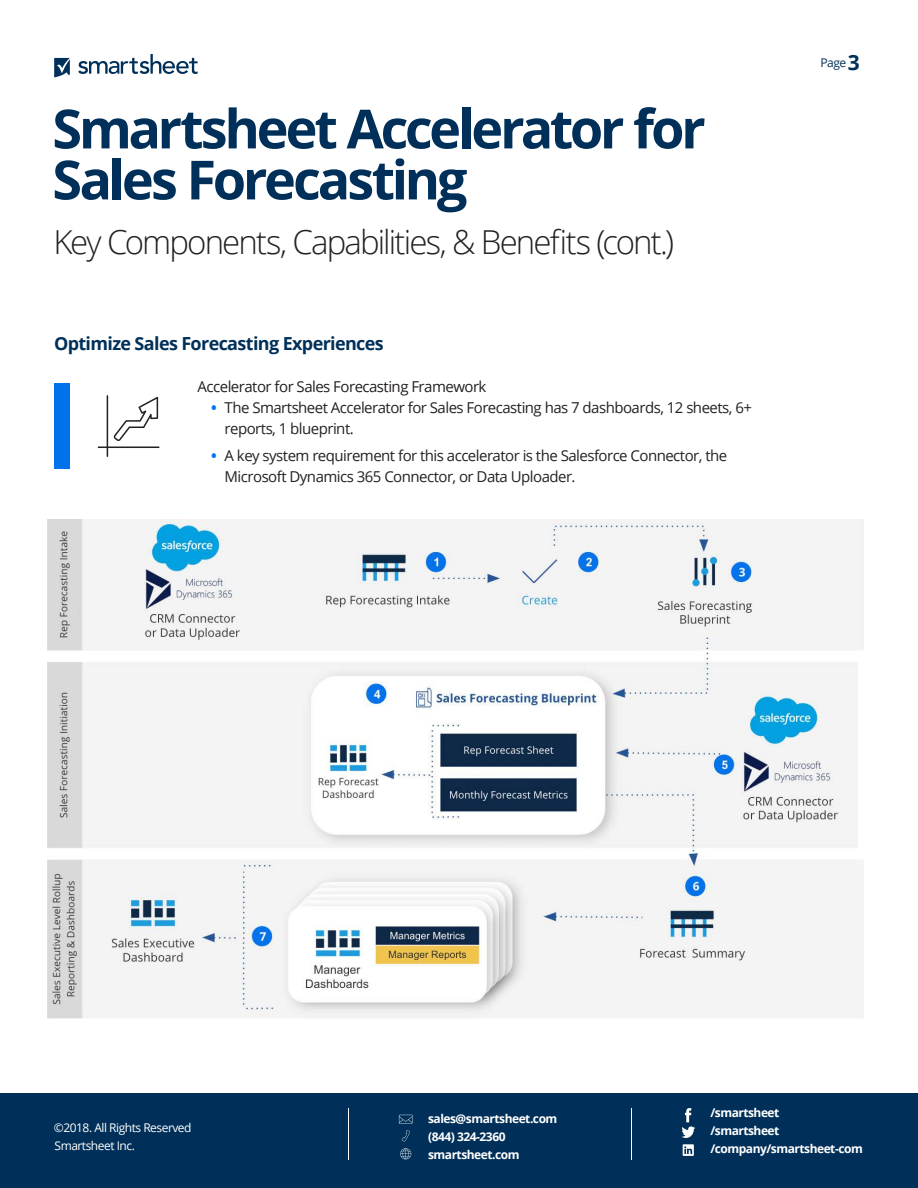
<style>
.page{position:relative;width:918px;height:1188px;background:#fff}
.page>*{position:absolute;margin:0;border:0;box-sizing:border-box;transform-origin:0 0}
.Page_Header{font:700 54px/51px "Open Sans";letter-spacing:-.06em;color:#003059}
.Page_Sub-Header{font:300 33px "Open Sans";letter-spacing:-.06em;color:#222}
.Section_Title{font:700 18px "Open Sans";letter-spacing:-.035em;color:#003059}
.t1{font:15px/21px "Open Sans";letter-spacing:-.035em;color:#222}
.Section_Title-2{font:15px "Open Sans";letter-spacing:-.035em;color:#231f20}
.t2{font:700 12px/18px "Open Sans";letter-spacing:-.04em;color:#fff}
.t3{font:12px/18px "Open Sans";letter-spacing:-.04em;color:#fff}
.t4{font:12px "Open Sans";color:#003059}
.s1{font-weight:700;color:#0073ec}
.s2{font-weight:700;font-size:21px}
</style>
<div class="page">
<div style="left:0;top:1093px;width:918px;height:95px;background:#003059"></div>
<svg style="left:78px;top:54px;width:120px;height:20px"></svg>
<svg style="left:54px;top:58px;width:16px;height:19px"></svg>
<svg style="left:98px;top:395px;width:61px;height:62px"></svg>
<img style="left:48px;top:520px;width:816px;height:499px">
<div style="left:54px;top:383px;width:16px;height:86px;background:#0073ec"></div>
<hr style="left:348px;top:1108px;width:1px;height:51px;background:#fff">
<hr style="left:631px;top:1108px;width:1px;height:51px;background:#fff">
<svg style="left:681px;top:1108px;width:14px;height:30px"></svg>
<svg style="left:683px;top:1144px;width:11px;height:12px"></svg>
<svg style="left:399px;top:1115px;width:13px;height:9px"></svg>
<svg style="left:402px;top:1130px;width:8px;height:11px"></svg>
<svg style="left:400px;top:1148px;width:11px;height:11px"></svg>
<p class="Page_Header" style="left:52px;top:102px;width:655px">Smartsheet Accelerator for<br>Sales Forecasting</p>
<p class="Page_Sub-Header" style="left:53px;top:220px;width:622px">Key Components, Capabilities, &amp; Benefits (cont.)</p>
<p class="Section_Title" style="left:54px;top:331px;width:331px">Optimize Sales Forecasting Experiences</p>
<p class="Section_Title-2" style="left:198px;top:376px;width:290px">Accelerator for Sales Forecasting Framework</p>
<p class="t1" style="left:225px;top:396px;width:529px;text-indent:-14px"><span class="s1">•</span> The Smartsheet Accelerator for Sales Forecasting has 7 dashboards, 12 sheets, 6+ reports, 1 blueprint.</p>
<p class="t1" style="left:225px;top:445px;width:504px;text-indent:-14px"><span class="s1">•</span> A key system requirement for this accelerator is the Salesforce Connector, the<br>Microsoft Dynamics 365 Connector, or Data Uploader.</p>
<p class="t4" style="left:821px;top:54px;width:41px">Page <span class="s2">3</span></p>
<p class="t3" style="left:54px;top:1119px;width:139px">©2018. All Rights Reserved<br>Smartsheet Inc.</p>
<p class="t2" style="left:428px;top:1110px;width:131px">sales@smartsheet.com (844) 324-2360 smartsheet.com</p>
<p class="t2" style="left:710px;top:1104px;width:154px">/smartsheet<br>/smartsheet /company/smartsheet-com</p>
</div>
